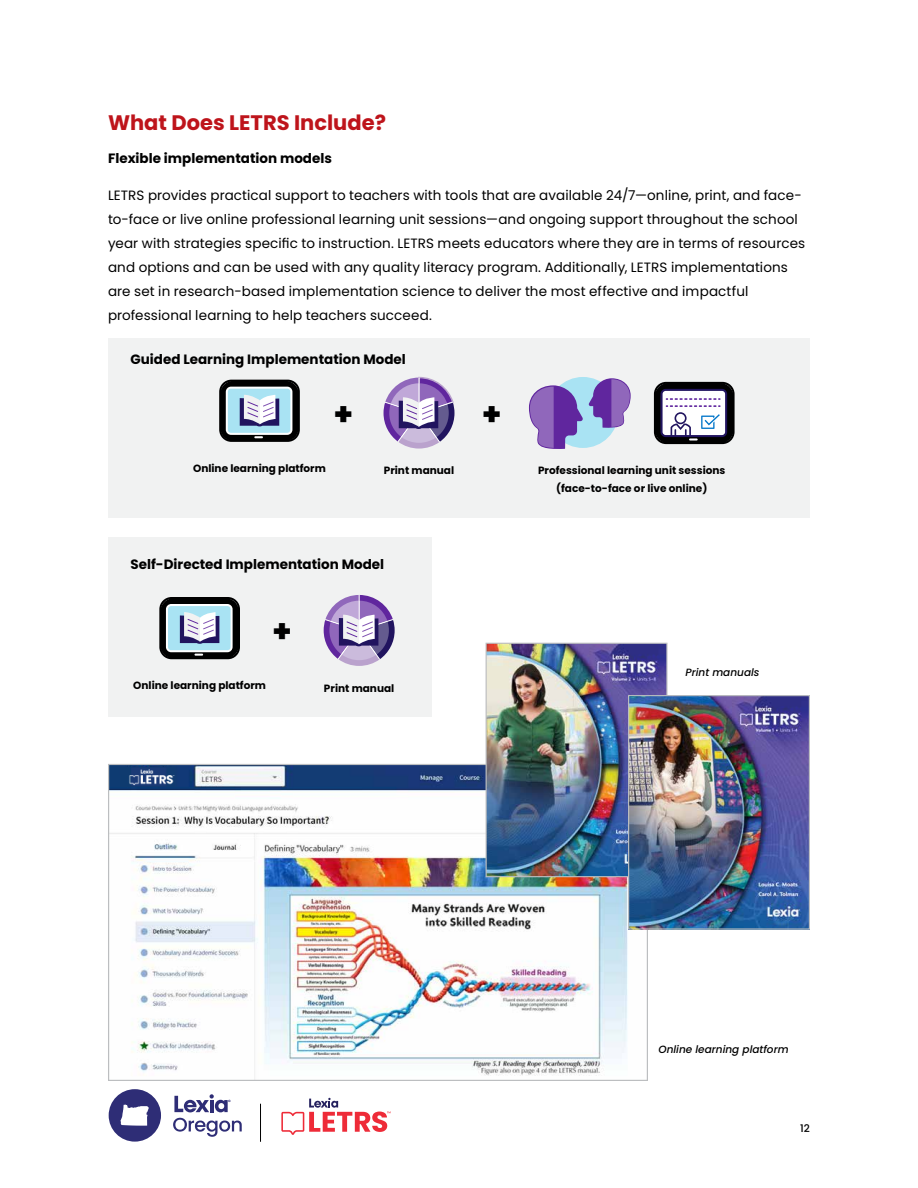
<style>
.page{position:relative;width:918px;height:1188px;background:#fff}
.page>*{position:absolute;margin:0;border:0;box-sizing:border-box;transform-origin:0 0}
.t1{font:800 31.5px "Poppins";color:#000}
.Main_head{font:700 21px "Poppins";color:#be141b}
.body_no_indent_space_above{font:13.5px/24px "Poppins";letter-spacing:.01em;color:#000}
.Subhead{font:700 13.5px "Poppins";color:#000}
.Caption___Mouse_type{font:700 10.5px/18px "Poppins";color:#000;text-align:center}
.Caption___Mouse_type-2{font:italic 500 10.5px "Poppins";color:#000}
.t2{font:500 10.5px "Poppins";color:#000}
</style>
<div class="page">
<svg style="left:281px;top:1098px;width:110px;height:37px"></svg>
<hr style="left:260px;top:1104px;width:1px;height:38px;background:#000">
<svg style="left:173px;top:1094px;width:69px;height:43px"></svg>
<svg style="left:109px;top:1089px;width:52px;height:53px"></svg>
<img style="left:110px;top:766px;width:518px;height:313px">
<img style="left:121px;top:767px;width:54px;height:19px">
<div style="left:108px;top:338px;width:702px;height:179px;background:#f1f2f2"></div>
<div style="left:108px;top:538px;width:324px;height:179px;background:#f1f2f2"></div>
<img style="left:488px;top:645px;width:178px;height:230px">
<div style="left:486px;top:643px;width:182px;height:234px;border:1px solid #bcbec0"></div>
<img style="left:630px;top:697px;width:178px;height:231px">
<div style="left:628px;top:695px;width:182px;height:235px;border:1px solid #bcbec0"></div>
<svg style="left:384px;top:376px;width:71px;height:73px"></svg>
<svg style="left:529px;top:378px;width:102px;height:71px"></svg>
<svg style="left:654px;top:382px;width:81px;height:62px"></svg>
<svg style="left:219px;top:380px;width:81px;height:62px"></svg>
<svg style="left:324px;top:595px;width:71px;height:71px"></svg>
<svg style="left:159px;top:597px;width:81px;height:62px"></svg>
<p class="Main_head" style="left:108px;top:111px;width:279px">What Does LETRS Include?</p>
<p class="Subhead" style="left:108px;top:150px;width:225px">Flexible implementation models</p>
<p class="body_no_indent_space_above" style="left:108px;top:184px;width:699px">LETRS provides practical support to teachers with tools that are available 24/7—online, print, and face&shy;to-face or live online professional learning unit sessions—and ongoing support throughout the school year with strategies specific to instruction. LETRS meets educators where they are in terms of resources and options and can be used with any quality literacy program. Additionally, LETRS implementations are set in research-based implementation science to deliver the most effective and impactful professional learning to help teachers succeed.</p>
<p class="Subhead" style="left:130px;top:351px;width:277px">Guided Learning Implementation Model</p>
<p class="t1" style="left:334px;top:396px;width:20px">+</p>
<p class="t1" style="left:482px;top:396px;width:20px">+</p>
<p class="Caption___Mouse_type" style="left:193px;top:459px;width:134px">Online learning platform</p>
<p class="Caption___Mouse_type" style="left:384px;top:462px;width:72px">Print manual</p>
<p class="Caption___Mouse_type" style="left:538px;top:462px;width:189px">Professional learning unit sessions (face-to-face or live online)</p>
<p class="Subhead" style="left:130px;top:556px;width:255px">Self-Directed Implementation Model</p>
<p class="t1" style="left:273px;top:613px;width:20px">+</p>
<p class="Caption___Mouse_type" style="left:133px;top:677px;width:134px">Online learning platform</p>
<p class="Caption___Mouse_type" style="left:324px;top:679px;width:72px">Print manual</p>
<p class="Caption___Mouse_type-2" style="left:686px;top:667px;width:76px">Print manuals</p>
<p class="Caption___Mouse_type-2" style="left:658px;top:1043px;width:132px">Online learning platform</p>
<p class="t2" style="left:800px;top:1123px;width:11px">12</p>
</div>
